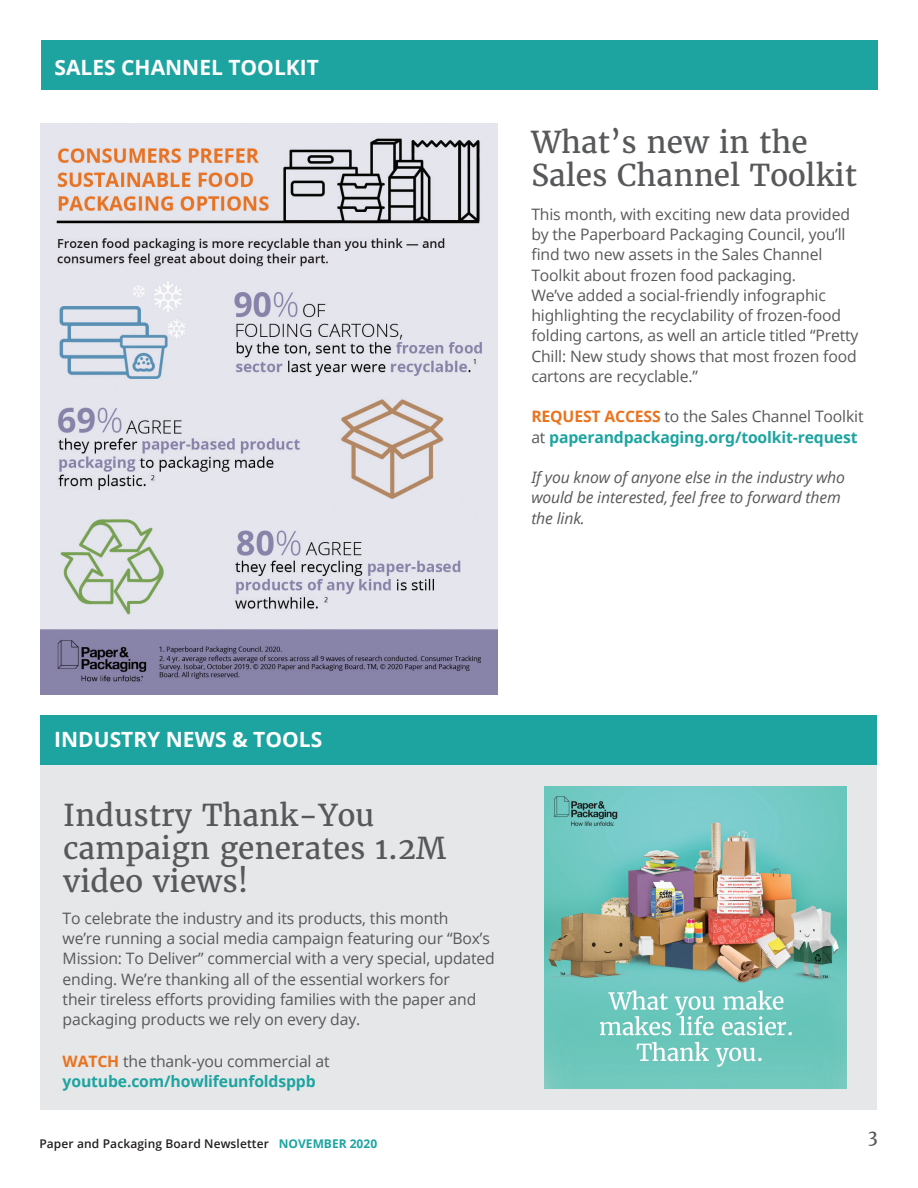
<style>
.page{position:relative;width:918px;height:1188px;background:#fff}
.page>*{position:absolute;margin:0;border:0;box-sizing:border-box;transform-origin:0 0}
.t1{font:30px/33px "Merriweather";color:#57585a}
.t2{font:700 21px "Open Sans";color:#fff}
.t3{font:18px "Merriweather";color:#57585a}
.t4{font:15.75px/20.2px "Open Sans";letter-spacing:-.01em;color:#57585a}
.t5{font:700 15.75px/20.2px "Open Sans";letter-spacing:-.01em;color:#1da4a1}
.t6{font:italic 15.75px/20.2px "Open Sans";letter-spacing:-.01em;color:#57585a}
.t7{font:600 12px "Open Sans";letter-spacing:.01em;color:#231f20}
.s1{color:#e9731e}
.s2{font-weight:400;color:#57585a}
.s3{font-weight:700;color:#1da4a1}
</style>
<div class="page">
<div style="left:40px;top:760px;width:838px;height:350px;background:#e6e7e9"></div>
<div style="left:41px;top:40px;width:837px;height:50px;background:#1da4a1"></div>
<div style="left:41px;top:716px;width:836px;height:49px;background:#1da4a1"></div>
<img style="left:544px;top:786px;width:303px;height:303px">
<img style="left:40px;top:123px;width:458px;height:572px">
<h2 class="t2" style="left:55px;top:52px;width:266px">SALES CHANNEL TOOLKIT</h2>
<h1 class="t1" style="left:531px;top:125px;width:327px">What’s new in the<br>Sales Channel Toolkit</h1>
<p class="t4" style="left:531px;top:204px;width:329px">This month, with exciting new data provided by the Paperboard Packaging Council, you’ll find two new assets in the Sales Channel Toolkit about frozen food packaging.<br>We’ve added a social-friendly infographic highlighting the recyclability of frozen-food folding cartons, as well an article titled “Pretty Chill: New study shows that most frozen food cartons are recyclable.”</p>
<p class="t5" style="left:531px;top:406px;width:334px"><span class="s1">REQUEST ACCESS</span> <span class="s2">to the Sales Channel Toolkit at</span> paperandpackaging.org/toolkit-request</p>
<p class="t6" style="left:531px;top:467px;width:315px">If you know of anyone else in the industry who would be interested, feel free to forward them the link.</p>
<h2 class="t2" style="left:54px;top:724px;width:270px">INDUSTRY NEWS &amp; TOOLS</h2>
<h1 class="t1" style="left:63px;top:799px;width:384px">Industry Thank-You campaign generates 1.2M video views!</h1>
<p class="t4" style="left:63px;top:908px;width:434px">To celebrate the industry and its products, this month<br>we’re running a social media campaign featuring our “Box’s Mission: To Deliver” commercial with a very special, updated ending. We’re thanking all of the essential workers for<br>their tireless efforts providing families with the paper and packaging products we rely on every day.</p>
<p class="t5" style="left:63px;top:1051px;width:268px"><span class="s1">WATCH</span> <span class="s2">the thank-you commercial at </span>youtube.com/howlifeunfoldsppb</p>
<p class="t7" style="left:39px;top:1135px;width:339px">Paper and Packaging Board Newsletter <span class="s3">NOVEMBER 2020</span></p>
<p class="t3" style="left:868px;top:1125px;width:12px">3</p>
</div>
